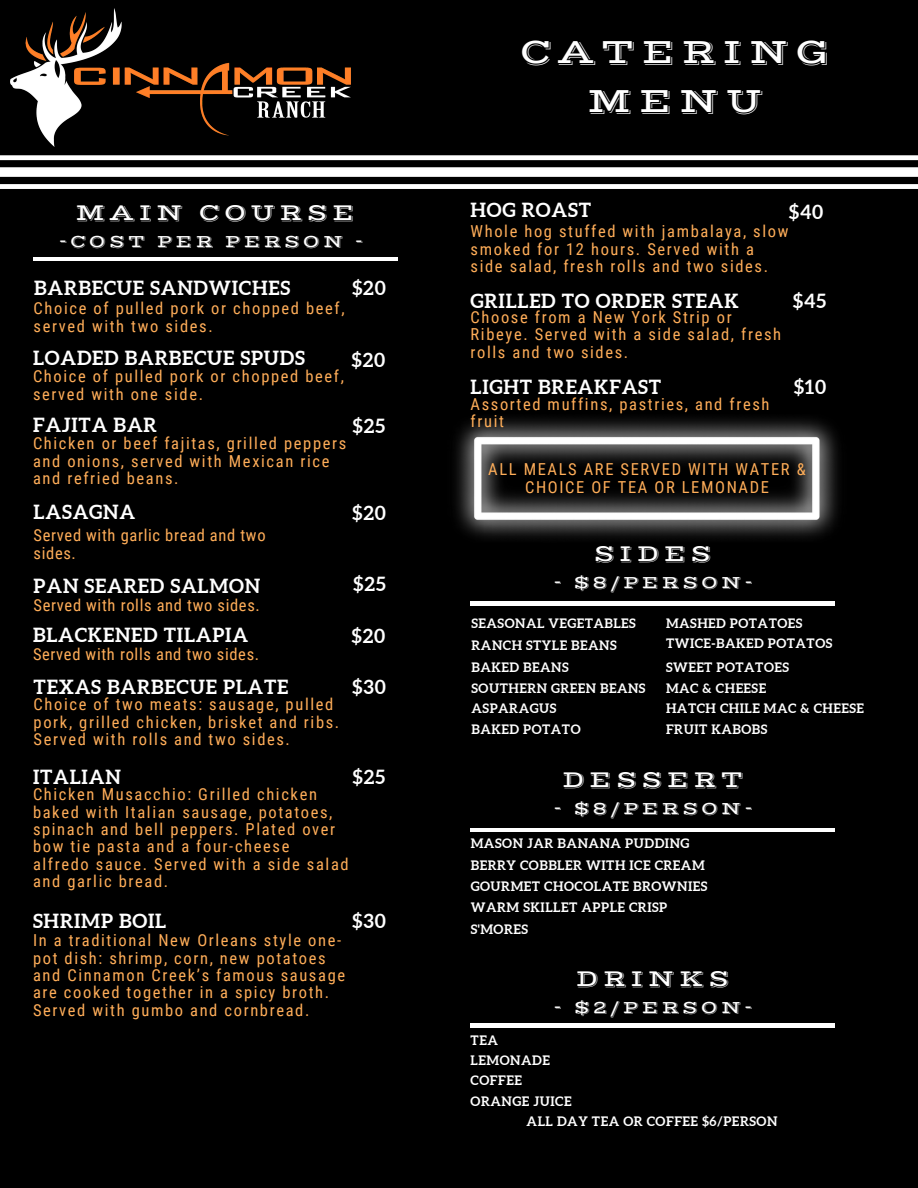
<style>
.page{position:relative;width:918px;height:1188px;background:#000}
.page>*{position:absolute;margin:0;border:0;box-sizing:border-box;transform-origin:0 0}
.t1{font:36px/49.5px "Vast Shadow";letter-spacing:.17em;color:#fff;text-align:center}
.t2{font:24px "Vast Shadow";letter-spacing:.17em;color:#fff}
.t3{font:700 19.5px "Aleo";letter-spacing:.04em;color:#fff}
.t4{font:18px "Vast Shadow";letter-spacing:.17em;color:#fff}
.t5{font:16.5px/17.4px "Roboto Condensed";letter-spacing:.1em;color:#ffae59}
.t6{font:16.5px/18px "Roboto Condensed";letter-spacing:.04em;color:#ffae59}
.t7{font:700 13.05px "Aleo";letter-spacing:.04em;color:#fff}
</style>
<div class="page">
<hr style="left:33px;top:258px;width:365px;height:3px;background:#fff">
<img style="left:10px;top:8px;width:341px;height:138px">
<hr style="left:471px;top:602px;width:364px;height:3px;background:#fff">
<hr style="left:471px;top:828px;width:364px;height:3px;background:#fff">
<hr style="left:471px;top:1024px;width:364px;height:3px;background:#fff">
<svg style="left:0;top:155px;width:918px;height:34px"></svg>
<img style="left:456px;top:419px;width:382px;height:119px">
<p class="t2" style="left:76px;top:198px;width:281px">MAIN COURSE</p>
<p class="t4" style="left:59px;top:231px;width:306px">-COST PER PERSON -</p>
<p class="t3" style="left:34px;top:277px;width:257px">BARBECUE SANDWICHES</p>
<p class="t5" style="left:34px;top:300px;width:313px;line-height:18px">Choice of pulled pork or chopped beef, served with two sides.</p>
<p class="t3" style="left:352px;top:277px;width:35px">$20</p>
<p class="t3" style="left:33px;top:346px;width:274px">LOADED BARBECUE SPUDS</p>
<p class="t3" style="left:351px;top:349px;width:35px">$20</p>
<p class="t5" style="left:33px;top:368px;width:313px;line-height:18px">Choice of pulled pork or chopped beef, served with one side.</p>
<p class="t3" style="left:353px;top:415px;width:34px">$25</p>
<p class="t3" style="left:33px;top:414px;width:125px">FAJITA BAR</p>
<p class="t5" style="left:33px;top:435px;width:315px">Chicken or beef fajitas, grilled peppers and onions, served with Mexican rice and refried beans.</p>
<p class="t3" style="left:34px;top:501px;width:103px">LASAGNA</p>
<p class="t6" style="left:34px;top:526px;width:233px">Served with garlic bread and two sides.</p>
<p class="t3" style="left:34px;top:574px;width:228px">PAN SEARED SALMON</p>
<p class="t6" style="left:34px;top:596px;width:228px">Served with rolls and two sides.</p>
<p class="t3" style="left:33px;top:624px;width:217px">BLACKENED TILAPIA</p>
<p class="t6" style="left:33px;top:645px;width:228px">Served with rolls and two sides.</p>
<p class="t3" style="left:34px;top:676px;width:256px">TEXAS BARBECUE PLATE</p>
<p class="t5" style="left:34px;top:696px;width:307px">Choice of two meats: sausage, pulled pork, grilled chicken, brisket and ribs.<br>Served with rolls and two sides.</p>
<p class="t3" style="left:352px;top:502px;width:35px">$20</p>
<p class="t3" style="left:353px;top:573px;width:34px">$25</p>
<p class="t3" style="left:351px;top:624px;width:35px">$20</p>
<p class="t3" style="left:352px;top:676px;width:35px">$30</p>
<p class="t3" style="left:33px;top:766px;width:89px">ITALIAN</p>
<p class="t3" style="left:353px;top:766px;width:34px">$25</p>
<p class="t5" style="left:33px;top:786px;width:304px">Chicken Musacchio: Grilled chicken baked with Italian sausage, potatoes, spinach and bell peppers. Plated over bow tie pasta and a four-cheese</p>
<p class="t5" style="left:33px;top:856px;width:317px">alfredo sauce. Served with a side salad and garlic bread.</p>
<p class="t3" style="left:33px;top:910px;width:135px">SHRIMP BOIL</p>
<p class="t5" style="left:33px;top:932px;width:314px">In a traditional New Orleans style one&shy;pot dish: shrimp, corn, new potatoes and Cinnamon Creek’s famous sausage are cooked together in a spicy broth.<br>Served with gumbo and cornbread.</p>
<p class="t3" style="left:352px;top:910px;width:35px">$30</p>
<p class="t1" style="left:521px;top:27px;width:311px">CATERING<br>MENU</p>
<p class="t3" style="left:789px;top:201px;width:36px">$40</p>
<p class="t3" style="left:471px;top:199px;width:122px">HOG ROAST</p>
<p class="t5" style="left:471px;top:223px;width:319px">Whole hog stuffed with jambalaya, slow smoked for 12 hours. Served with a side salad, fresh rolls and two sides.</p>
<p class="t3" style="left:471px;top:289px;width:270px">GRILLED TO ORDER STEAK</p>
<p class="t5" style="left:471px;top:309px;width:312px">Choose from a New York Strip or<br>Ribeye. Served with a side salad, fresh rolls and two sides.</p>
<p class="t3" style="left:471px;top:375px;width:192px">LIGHT BREAKFAST</p>
<p class="t5" style="left:471px;top:395px;width:300px">Assorted muffins, pastries, and fresh fruit</p>
<p class="t3" style="left:793px;top:289px;width:35px">$45</p>
<p class="t3" style="left:794px;top:375px;width:34px">$10</p>
<p class="t5" style="left:488px;top:460px;width:319px;line-height:18px;text-align:center">ALL MEALS ARE SERVED WITH WATER &amp;<br>CHOICE OF TEA OR LEMONADE</p>
<p class="t2" style="left:594px;top:539px;width:120px">SIDES</p>
<p class="t4" style="left:554px;top:571px;width:201px">- $8/PERSON-</p>
<p class="t7" style="left:472px;top:616px;width:166px">SEASONAL VEGETABLES</p>
<p class="t7" style="left:472px;top:638px;width:147px">RANCH STYLE BEANS</p>
<p class="t7" style="left:472px;top:660px;width:99px">BAKED BEANS</p>
<p class="t7" style="left:472px;top:681px;width:176px">SOUTHERN GREEN BEANS</p>
<p class="t7" style="left:472px;top:701px;width:86px">ASPARAGUS</p>
<p class="t7" style="left:472px;top:722px;width:111px">BAKED POTATO</p>
<p class="t7" style="left:666px;top:616px;width:138px">MASHED POTATOES</p>
<p class="t7" style="left:666px;top:636px;width:168px">TWICE-BAKED POTATOS</p>
<p class="t7" style="left:666px;top:660px;width:124px">SWEET POTATOES</p>
<p class="t7" style="left:666px;top:681px;width:102px">MAC &amp; CHEESE</p>
<p class="t7" style="left:666px;top:701px;width:199px">HATCH CHILE MAC &amp; CHEESE</p>
<p class="t7" style="left:666px;top:722px;width:103px">FRUIT KABOBS</p>
<p class="t2" style="left:562px;top:765px;width:183px">DESSERT</p>
<p class="t4" style="left:554px;top:798px;width:201px">- $8/PERSON-</p>
<p class="t7" style="left:471px;top:836px;width:220px">MASON JAR BANANA PUDDING</p>
<p class="t7" style="left:471px;top:879px;width:238px">GOURMET CHOCOLATE BROWNIES</p>
<p class="t7" style="left:471px;top:900px;width:198px">WARM SKILLET APPLE CRISP</p>
<p class="t7" style="left:471px;top:857px;width:236px">BERRY COBBLER WITH ICE CREAM</p>
<p class="t7" style="left:471px;top:921px;width:59px">S'MORES</p>
<p class="t7" style="left:471px;top:1033px;width:29px">TEA</p>
<p class="t2" style="left:576px;top:964px;width:155px">DRINKS</p>
<p class="t4" style="left:554px;top:997px;width:200px">- $2/PERSON-</p>
<p class="t7" style="left:471px;top:1053px;width:81px">LEMONADE</p>
<p class="t7" style="left:471px;top:1073px;width:53px">COFFEE</p>
<p class="t7" style="left:471px;top:1093px;width:102px">ORANGE JUICE</p>
<p class="t7" style="left:527px;top:1114px;width:252px">ALL DAY TEA OR COFFEE $6/PERSON</p>
</div>
